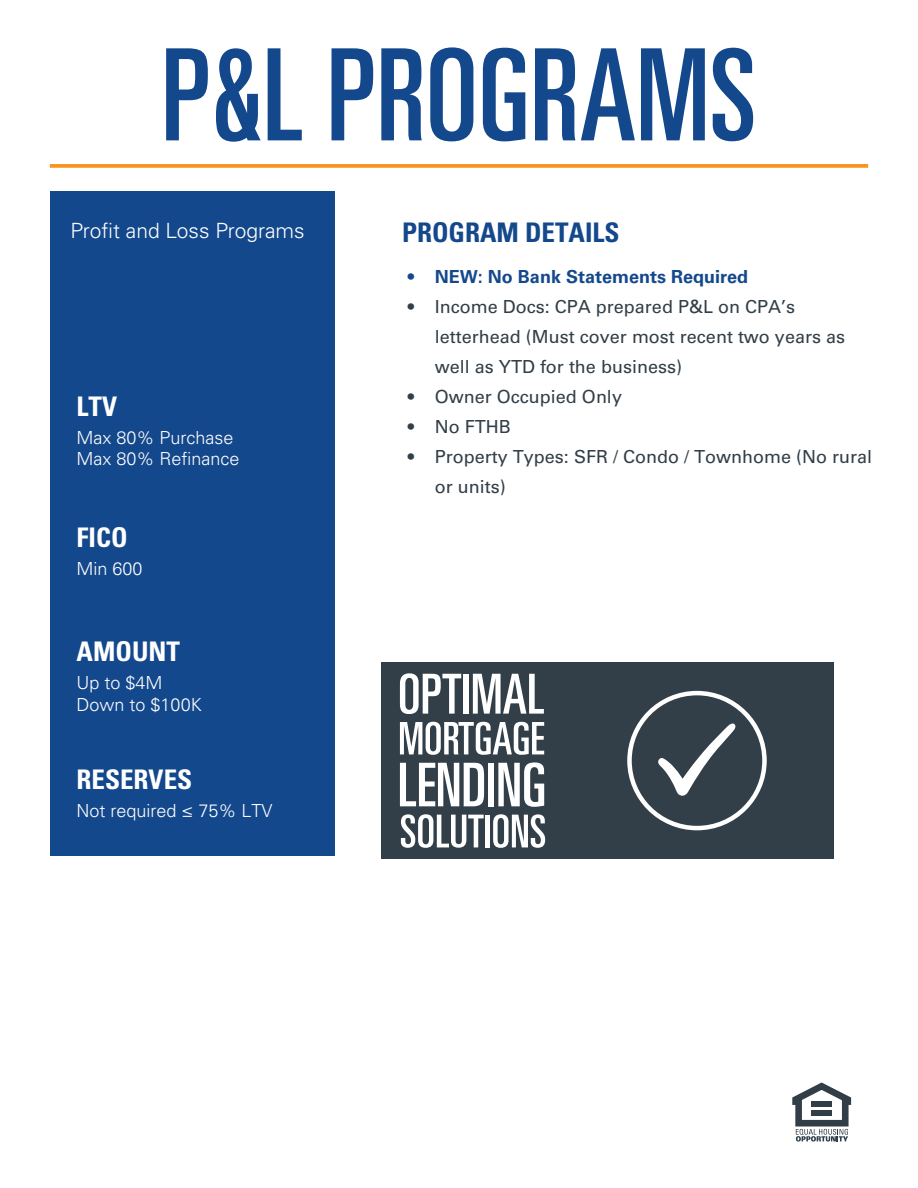
<style>
.page{position:relative;width:918px;height:1188px;background:#fff}
.page>*{position:absolute;margin:0;border:0;box-sizing:border-box;transform-origin:0 0}
.t1{font:127.5px "Univers LT Pro Ult Cond";color:#14488c}
.t2{font:700 condensed 27px "Univers LT Pro";color:#fff}
.t3{font:700 condensed 27px "Univers LT Pro";color:#14488c}
.t4{font:300 21px "Univers LT Pro 45";color:#fff}
.t5{font:18px/30px "Univers LT Pro 55 Roman";color:#323f48}
.t6{font:300 18px/21.6px "Univers LT Pro 45";color:#fff}
.t7{font:700 18px "Univers LT Pro 65";color:#14488c}
</style>
<div class="page">
<div style="left:50px;top:192px;width:284px;height:664px;background:#14488c"></div>
<svg style="left:792px;top:1083px;width:59px;height:59px"></svg>
<div style="left:381px;top:662px;width:453px;height:197px;background:#323f48"></div>
<svg style="left:400px;top:673px;width:61px;height:41px"></svg>
<div style="left:463px;top:674px;width:6px;height:40px;background:#fff"></div>
<svg style="left:473px;top:674px;width:71px;height:40px"></svg>
<svg style="left:400px;top:722px;width:144px;height:33px"></svg>
<svg style="left:400px;top:763px;width:84px;height:43px"></svg>
<div style="left:488px;top:763px;width:6px;height:43px;background:#fff"></div>
<svg style="left:498px;top:762px;width:46px;height:45px"></svg>
<svg style="left:401px;top:814px;width:83px;height:34px"></svg>
<hr style="left:486px;top:815px;width:4px;height:32px;background:#fff">
<svg style="left:493px;top:814px;width:52px;height:34px"></svg>
<div style="left:627px;top:691px;width:140px;height:139px;border:4px solid #fff;border-radius:50%"></div>
<svg style="left:658px;top:723px;width:78px;height:73px"></svg>
<svg style="left:50px;top:164px;width:818px;height:4px;background:#f79b2d"></svg>
<h1 class="t1" style="left:161px;top:7px;width:597px">P&amp;L PROGRAMS</h1>
<p class="t4" style="left:71px;top:217px;width:236px">Profit and Loss Programs</p>
<h2 class="t2" style="left:77px;top:390px;width:42px">LTV</h2>
<p class="t6" style="left:77px;top:426px;width:164px">Max 80% Purchase<br>Max 80% Refinance</p>
<h2 class="t2" style="left:77px;top:521px;width:53px">FICO</h2>
<p class="t6" style="left:77px;top:557px;width:68px">Min 600</p>
<h2 class="t2" style="left:77px;top:635px;width:105px">AMOUNT</h2>
<p class="t6" style="left:77px;top:672px;width:127px">Up to $4M<br>Down to $100K</p>
<h2 class="t2" style="left:77px;top:763px;width:117px">RESERVES</h2>
<p class="t6" style="left:77px;top:800px;width:197px">Not required ≤ 75% LTV</p>
<h2 class="t3" style="left:402px;top:216px;width:219px">PROGRAM DETAILS</h2>
<p class="t7" style="left:408px;top:264px;width:342px">• NEW: No Bank Statements Required</p>
<p class="t5" style="left:435px;top:291px;width:412px;text-indent:-27px">• Income Docs: CPA prepared P&amp;L on CPA’s letterhead (Must cover most recent two years as well as YTD for the business)</p>
<p class="t5" style="left:408px;top:381px;width:216px">• Owner Occupied Only</p>
<p class="t5" style="left:408px;top:411px;width:105px">• No FTHB</p>
<p class="t5" style="left:435px;top:441px;width:439px;text-indent:-27px">• Property Types: SFR / Condo / Townhome (No rural or units)</p>
</div>
